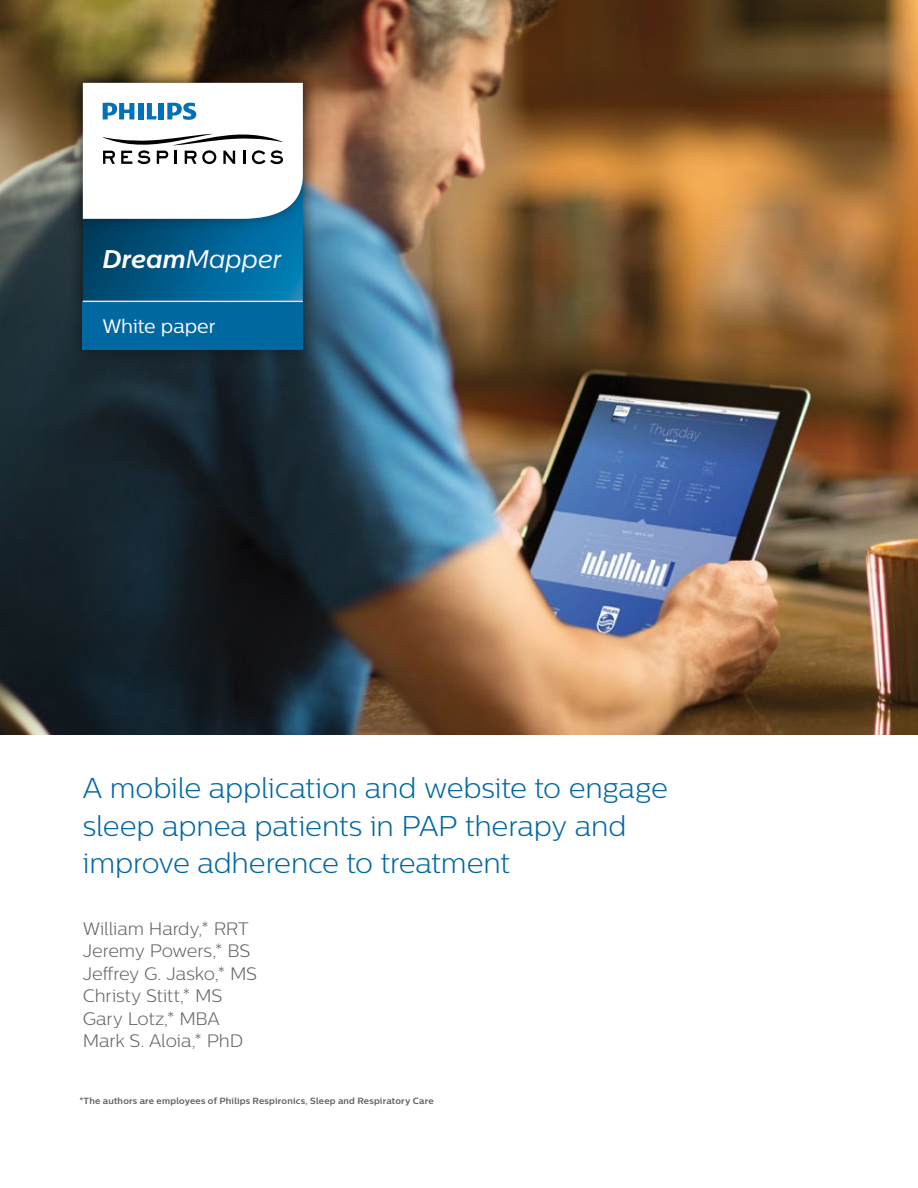
<style>
.page{position:relative;width:918px;height:1188px;background:#fff}
.page>*{position:absolute;margin:0;border:0;box-sizing:border-box;transform-origin:0 0}
.t1{font:31.2px "Centrale Sans";letter-spacing:-.02em;color:#fff}
.t2{font:300 28.5px/37.5px "Centrale Sans";letter-spacing:-.005em;color:#0068a1}
.t3{font:italic 25.5px "Centrale Sans";color:#fff}
.t4{font:19.5px "Centrale Sans";letter-spacing:-.005em;color:#fff}
.t5{font:300 18px/22.5px "Centrale Sans";letter-spacing:-.01em;color:#626364}
.t6{font:700 9px "Centrale Sans";letter-spacing:.02em;color:#626364}
.s1{font-weight:700}
</style>
<div class="page">
<img style="left:0;top:0;width:918px;height:734px">
<div style="left:69px;top:69px;width:248px;height:295px;background:#000;opacity:.35"></div>
<div style="left:69px;top:69px;width:248px;height:246px;background:#000;opacity:.35"></div>
<div style="left:69px;top:69px;width:248px;height:164px;background:#000;opacity:.35"></div>
<svg style="left:83px;top:83px;width:220px;height:218px"></svg>
<div style="left:83px;top:302px;width:220px;height:48px;background:#0068a1"></div>
<hr style="left:83px;top:301px;width:220px;height:1px;background:#e2e3e4">
<p class="t1" style="left:99px;top:237px;width:181px">Key Content</p>
<p class="t3" style="left:102px;top:245px;width:181px"><span class="s1">Dream</span>Mapper</p>
<p class="t4" style="left:102px;top:315px;width:115px">White paper</p>
<p class="t2" style="left:83px;top:769px;width:587px">A mobile application and website to engage sleep apnea patients in PAP therapy and improve adherence to treatment</p>
<p class="t5" style="left:83px;top:917px;width:176px">William Hardy,* RRT<br>Jeremy Powers,* BS<br>Jeffrey G. Jasko,* MS<br>Christy Stitt,* MS<br>Gary Lotz,* MBA<br>Mark S. Aloia,* PhD</p>
<p class="t6" style="left:79px;top:1095px;width:356px">*The authors are employees of Philips Respironics, Sleep and Respiratory Care</p>
</div>
